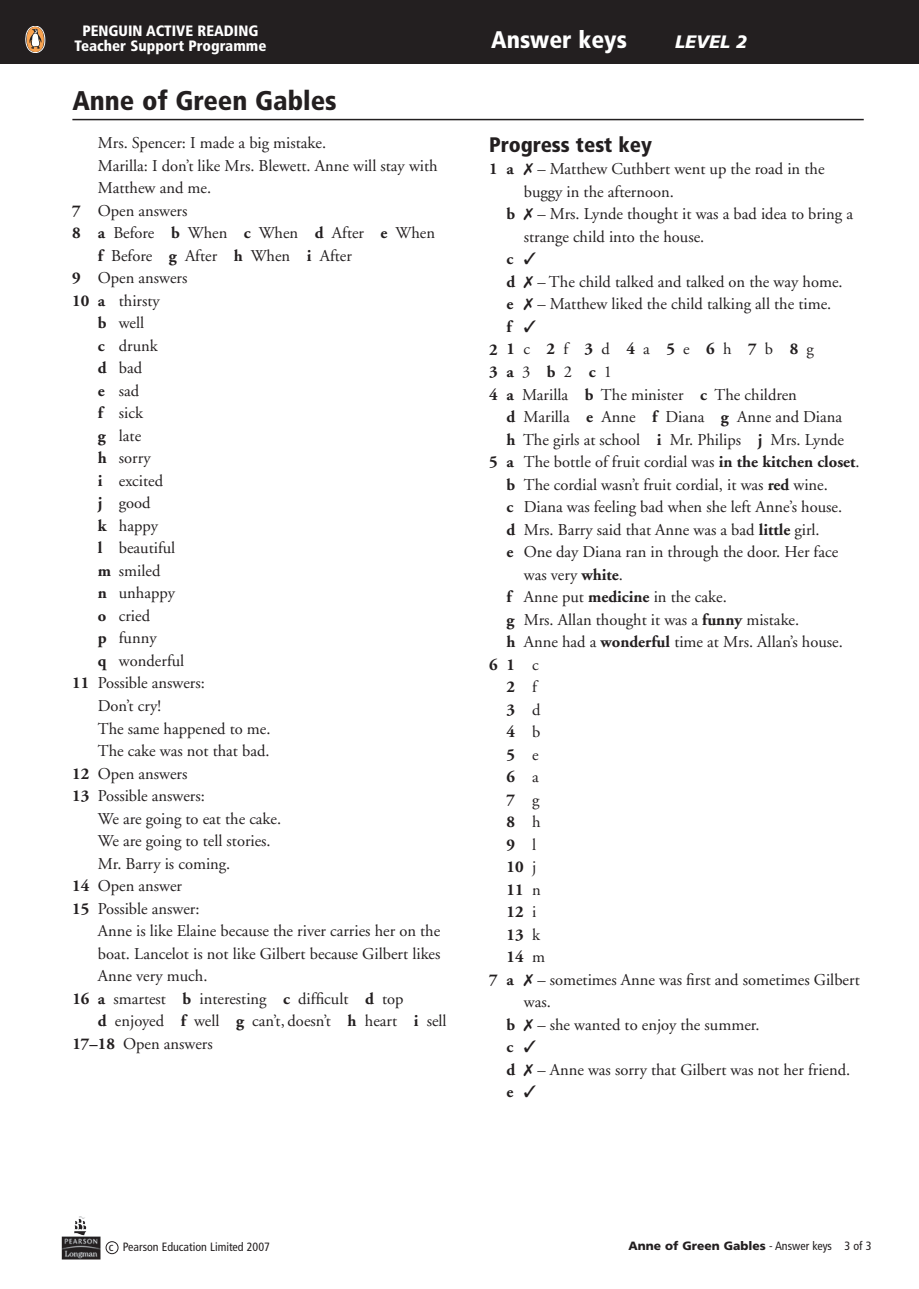
<style>
.page{position:relative;width:919px;height:1289px;background:#fff}
.page>*{position:absolute;margin:0;border:0;box-sizing:border-box;transform-origin:0 0}
.t1{font:900 condensed 27px "Frutiger";color:#231f20}
.t2{font:900 condensed 24px "Frutiger";color:#fff}
.t3{font:900 condensed 21px "Frutiger";color:#231f20}
.t4{font:italic 900 18px "Frutiger";color:#fff}
.t5{font:16.5px "Adobe Garamond";color:#231f20}
.t6{font:700 16.5px "Adobe Garamond";color:#231f20}
.t7{font:900 condensed 15px/15px "Frutiger";color:#fff;text-align:center}
.t8{font:condensed 12px "Frutiger";color:#231f20}
.t9{font:900 12px "Frutiger";color:#231f20}
.s1{font-weight:700}
.s2{font-weight:400}
.s3{font-weight:400;font-stretch:condensed}
</style>
<div class="page">
<img style="left:62px;top:1216px;width:38px;height:43px">
<div style="left:106px;top:1241px;width:12px;height:12px;border:1px solid #231f20;border-radius:50%"></div>
<hr style="left:72px;top:119px;width:791px;height:1px;background:#231f20">
<div style="left:0;top:0;width:918px;height:64px;background:#231f20"></div>
<svg style="left:26px;top:26px;width:19px;height:27px"></svg>
<p class="t7" style="left:74px;top:23px;width:193px">PENGUIN ACTIVE READING<br>Teacher Support Programme</p>
<h2 class="t2" style="left:491px;top:26px;width:137px">Answer keys</h2>
<p class="t4" style="left:675px;top:31px;width:74px">LEVEL 2</p>
<h1 class="t1" style="left:72px;top:85px;width:266px">Anne of Green Gables</h1>
<p class="t5" style="left:98px;top:134px;width:230px">Mrs. Spencer: I made a big mistake.</p>
<p class="t5" style="left:98px;top:157px;width:341px">Marilla: I don’t like Mrs. Blewett. Anne will stay with</p>
<p class="t5" style="left:98px;top:179px;width:115px">Matthew and me.</p>
<p class="t5" style="left:72px;top:202px;width:116px"><span class="s1">7</span> Open answers</p>
<p class="t5" style="left:72px;top:224px;width:364px"><span class="s1">8 a</span> Before <span class="s1">b</span> When <span class="s1">c</span> When <span class="s1">d</span> After <span class="s1">e</span> When</p>
<p class="t5" style="left:98px;top:247px;width:255px"><span class="s1">f</span> Before <span class="s1">g</span> After <span class="s1">h</span> When <span class="s1">i</span> After</p>
<p class="t5" style="left:72px;top:269px;width:116px"><span class="s1">9</span> Open answers</p>
<p class="t5" style="left:72px;top:292px;width:89px"><span class="s1">10 a</span> thirsty</p>
<p class="t5" style="left:98px;top:314px;width:48px"><span class="s1">b</span> well</p>
<p class="t5" style="left:98px;top:337px;width:62px"><span class="s1">c</span> drunk</p>
<p class="t5" style="left:98px;top:359px;width:46px"><span class="s1">d</span> bad</p>
<p class="t5" style="left:98px;top:382px;width:43px"><span class="s1">e</span> sad</p>
<p class="t5" style="left:98px;top:404px;width:47px"><span class="s1">f</span> sick</p>
<p class="t5" style="left:98px;top:427px;width:45px"><span class="s1">g</span> late</p>
<p class="t5" style="left:98px;top:449px;width:54px"><span class="s1">h</span> sorry</p>
<p class="t5" style="left:98px;top:472px;width:67px"><span class="s1">i</span> excited</p>
<p class="t5" style="left:98px;top:494px;width:54px"><span class="s1">j</span> good</p>
<p class="t5" style="left:98px;top:517px;width:62px"><span class="s1">k</span> happy</p>
<p class="t5" style="left:98px;top:539px;width:79px"><span class="s1">l</span> beautiful</p>
<p class="t5" style="left:98px;top:562px;width:64px"><span class="s1">m</span> smiled</p>
<p class="t5" style="left:98px;top:584px;width:79px"><span class="s1">n</span> unhappy</p>
<p class="t5" style="left:98px;top:607px;width:54px"><span class="s1">o</span> cried</p>
<p class="t5" style="left:98px;top:629px;width:60px"><span class="s1">p</span> funny</p>
<p class="t5" style="left:98px;top:652px;width:88px"><span class="s1">q</span> wonderful</p>
<p class="t5" style="left:72px;top:674px;width:134px"><span class="s1">11</span> Possible answers:</p>
<p class="t5" style="left:98px;top:697px;width:65px">Don’t cry!</p>
<p class="t5" style="left:98px;top:719px;width:174px">The same happened to me.</p>
<p class="t5" style="left:98px;top:742px;width:173px">The cake was not that bad.</p>
<p class="t5" style="left:72px;top:764px;width:116px"><span class="s1">12</span> Open answers</p>
<p class="t5" style="left:72px;top:787px;width:134px"><span class="s1">13</span> Possible answers:</p>
<p class="t5" style="left:98px;top:809px;width:185px">We are going to eat the cake.</p>
<p class="t5" style="left:98px;top:832px;width:174px">We are going to tell stories.</p>
<p class="t5" style="left:98px;top:854px;width:134px">Mr. Barry is coming.</p>
<p class="t5" style="left:72px;top:877px;width:111px"><span class="s1">14</span> Open answer</p>
<p class="t5" style="left:72px;top:899px;width:129px"><span class="s1">15</span> Possible answer:</p>
<p class="t5" style="left:98px;top:922px;width:344px">Anne is like Elaine because the river carries her on the</p>
<p class="t5" style="left:98px;top:944px;width:344px">boat. Lancelot is not like Gilbert because Gilbert likes</p>
<p class="t5" style="left:98px;top:967px;width:111px">Anne very much.</p>
<p class="t5" style="left:72px;top:989px;width:333px"><span class="s1">16 a</span> smartest <span class="s1">b</span> interesting <span class="s1">c</span> difficult <span class="s1">d</span> top</p>
<p class="t5" style="left:98px;top:1012px;width:350px"><span class="s1">d</span> enjoyed <span class="s1">f</span> well <span class="s1">g</span> can’t, doesn’t <span class="s1">h</span> heart <span class="s1">i</span> sell</p>
<p class="t5" style="left:72px;top:1034px;width:142px"><span class="s1">17–18</span> Open answers</p>
<p class="t3" style="left:489px;top:132px;width:164px">Progress test key</p>
<p class="t6" style="left:489px;top:160px;width:26px">1 a</p>
<p class="t5" style="left:537px;top:160px;width:289px">– Matthew Cuthbert went up the road in the</p>
<p class="t5" style="left:523px;top:183px;width:152px">buggy in the afternoon.</p>
<p class="t5" style="left:506px;top:205px;width:348px"><span class="s1">b</span> ✗ – Mrs. Lynde thought it was a bad idea to bring a</p>
<p class="t5" style="left:523px;top:228px;width:182px">strange child into the house.</p>
<p class="t6" style="left:506px;top:250px;width:31px">c ✓</p>
<p class="t5" style="left:506px;top:273px;width:338px"><span class="s1">d</span> ✗ – The child talked and talked on the way home.</p>
<p class="t5" style="left:506px;top:295px;width:326px"><span class="s1">e</span> ✗ – Matthew liked the child talking all the time.</p>
<p class="t6" style="left:506px;top:318px;width:31px">f ✓</p>
<p class="t6" style="left:489px;top:340px;width:326px">21<span class="s2">c</span> 2<span class="s2">f</span> 3<span class="s2">d</span> 4<span class="s2">a</span> 5<span class="s2">e</span> 6<span class="s2">h</span> 7<span class="s2">b</span> 8<span class="s2">g</span></p>
<p class="t6" style="left:489px;top:363px;width:124px">3a<span class="s2">3</span> b<span class="s2">2</span> c<span class="s2">1</span></p>
<p class="t5" style="left:489px;top:385px;width:309px"><span class="s1">4 a</span> Marilla <span class="s1">b</span> The minister <span class="s1">c</span> The children</p>
<p class="t5" style="left:506px;top:408px;width:337px"><span class="s1">d</span> Marilla <span class="s1">e</span> Anne <span class="s1">f</span> Diana <span class="s1">g</span> Anne and Diana</p>
<p class="t5" style="left:506px;top:430px;width:339px"><span class="s1">h</span> The girls at school <span class="s1">i</span> Mr. Philips <span class="s1">j</span> Mrs. Lynde</p>
<p class="t5" style="left:489px;top:453px;width:372px"><span class="s1">5 a</span> The bottle of fruit cordial was <span class="s1">in the kitchen closet</span>.</p>
<p class="t5" style="left:506px;top:475px;width:323px"><span class="s1">b</span> The cordial wasn’t fruit cordial, it was <span class="s1">red</span> wine.</p>
<p class="t5" style="left:506px;top:498px;width:337px"><span class="s1">c</span> Diana was feeling bad when she left Anne’s house.</p>
<p class="t5" style="left:506px;top:520px;width:314px"><span class="s1">d</span> Mrs. Barry said that Anne was a bad <span class="s1">little</span> girl.</p>
<p class="t5" style="left:506px;top:543px;width:333px"><span class="s1">e</span> One day Diana ran in through the door. Her face</p>
<p class="t5" style="left:523px;top:565px;width:101px">was very <span class="s1">white</span>.</p>
<p class="t5" style="left:506px;top:588px;width:222px"><span class="s1">f</span> Anne put <span class="s1">medicine</span> in the cake.</p>
<p class="t5" style="left:506px;top:610px;width:294px"><span class="s1">g</span> Mrs. Allan thought it was a <span class="s1">funny</span> mistake.</p>
<p class="t5" style="left:506px;top:633px;width:338px"><span class="s1">h</span> Anne had a <span class="s1">wonderful</span> time at Mrs. Allan’s house.</p>
<p class="t6" style="left:489px;top:655px;width:51px">6 1 <span class="s2">c</span></p>
<p class="t6" style="left:506px;top:678px;width:32px">2 <span class="s2">f</span></p>
<p class="t6" style="left:506px;top:700px;width:35px">3 <span class="s2">d</span></p>
<p class="t6" style="left:506px;top:723px;width:35px">4 <span class="s2">b</span></p>
<p class="t6" style="left:506px;top:745px;width:34px">5 <span class="s2">e</span></p>
<p class="t6" style="left:506px;top:768px;width:34px">6 <span class="s2">a</span></p>
<p class="t6" style="left:506px;top:790px;width:34px">7 <span class="s2">g</span></p>
<p class="t6" style="left:506px;top:813px;width:35px">8 <span class="s2">h</span></p>
<p class="t6" style="left:506px;top:835px;width:31px">9 <span class="s2">l</span></p>
<p class="t6" style="left:506px;top:858px;width:31px">10 <span class="s2">j</span></p>
<p class="t6" style="left:506px;top:880px;width:36px">11 <span class="s2">n</span></p>
<p class="t6" style="left:506px;top:903px;width:31px">12 <span class="s2">i</span></p>
<p class="t6" style="left:506px;top:925px;width:35px">13 <span class="s2">k</span></p>
<p class="t6" style="left:506px;top:948px;width:40px">14 <span class="s2">m</span></p>
<p class="t5" style="left:489px;top:970px;width:372px"><span class="s1">7 a</span> ✗ – sometimes Anne was first and sometimes Gilbert</p>
<p class="t5" style="left:523px;top:993px;width:29px">was.</p>
<p class="t5" style="left:506px;top:1015px;width:254px"><span class="s1">b</span> ✗ – she wanted to enjoy the summer.</p>
<p class="t6" style="left:506px;top:1038px;width:31px">c ✓</p>
<p class="t5" style="left:506px;top:1060px;width:345px"><span class="s1">d</span> ✗ – Anne was sorry that Gilbert was not her friend.</p>
<p class="t6" style="left:506px;top:1083px;width:31px">e ✓</p>
<p class="t8" style="left:109px;top:1239px;width:163px">c Pearson Education Limited 2007</p>
<p class="t9" style="left:628px;top:1238px;width:205px">Anne of Green Gables <span class="s3">- Answer keys</span></p>
<p class="t8" style="left:853px;top:1238px;width:20px">of 3</p>
</div>
